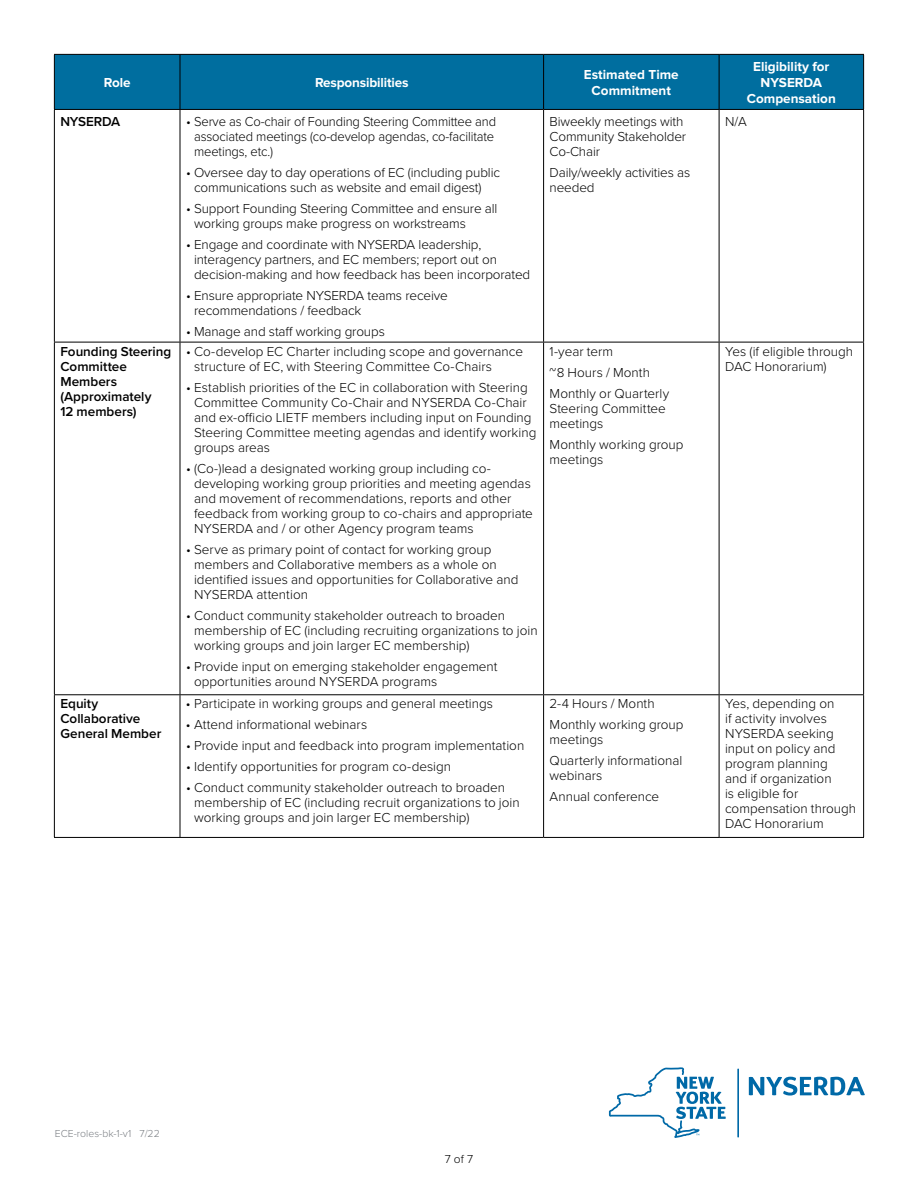
<style>
.page{position:relative;width:918px;height:1188px;background:#fff}
.page>*{position:absolute;margin:0;border:0;box-sizing:border-box;transform-origin:0 0}
.SubHead{font:300 13.5px/15px "Proxima Nova";color:#000}
.Body{font:600 13.5px/15px "Proxima Nova";color:#000}
.SubHead-2{font:700 13.5px/16.2px "Proxima Nova";color:#fff;text-align:center}
.t1{font:300 12px "Proxima Nova";color:#000}
.t2{font:300 10.5px "Proxima Nova";color:#797d82}
</style>
<div class="page">
<div style="left:55px;top:55px;width:808px;height:54px;background:#006e9f"></div>
<hr style="left:54px;top:54px;width:126px;height:1px;background:#000">
<hr style="left:54px;top:55px;width:1px;height:54px;background:#000">
<hr style="left:180px;top:54px;width:364px;height:1px;background:#000">
<hr style="left:180px;top:55px;width:1px;height:54px;background:#000">
<hr style="left:544px;top:54px;width:175px;height:1px;background:#000">
<hr style="left:543px;top:55px;width:1px;height:54px;background:#000">
<hr style="left:719px;top:54px;width:145px;height:1px;background:#000">
<hr style="left:719px;top:55px;width:1px;height:54px;background:#000">
<hr style="left:863px;top:55px;width:1px;height:54px;background:#000">
<hr style="left:54px;top:109px;width:126px;height:1px;background:#000">
<hr style="left:54px;top:110px;width:1px;height:232px;background:#000">
<hr style="left:180px;top:109px;width:364px;height:1px;background:#000">
<hr style="left:180px;top:110px;width:1px;height:232px;background:#000">
<hr style="left:544px;top:109px;width:175px;height:1px;background:#000">
<hr style="left:543px;top:110px;width:1px;height:232px;background:#000">
<hr style="left:719px;top:109px;width:145px;height:1px;background:#000">
<hr style="left:719px;top:110px;width:1px;height:232px;background:#000">
<hr style="left:863px;top:110px;width:1px;height:232px;background:#000">
<hr style="left:54px;top:342px;width:126px;height:1px;background:#000">
<hr style="left:54px;top:342px;width:1px;height:352px;background:#000">
<hr style="left:180px;top:342px;width:364px;height:1px;background:#000">
<hr style="left:180px;top:342px;width:1px;height:352px;background:#000">
<hr style="left:544px;top:342px;width:175px;height:1px;background:#000">
<hr style="left:543px;top:342px;width:1px;height:352px;background:#000">
<hr style="left:719px;top:342px;width:145px;height:1px;background:#000">
<hr style="left:719px;top:342px;width:1px;height:352px;background:#000">
<hr style="left:863px;top:342px;width:1px;height:352px;background:#000">
<hr style="left:54px;top:694px;width:126px;height:1px;background:#000">
<hr style="left:54px;top:695px;width:1px;height:142px;background:#000">
<hr style="left:180px;top:694px;width:364px;height:1px;background:#000">
<hr style="left:180px;top:695px;width:1px;height:142px;background:#000">
<hr style="left:544px;top:694px;width:175px;height:1px;background:#000">
<hr style="left:543px;top:695px;width:1px;height:142px;background:#000">
<hr style="left:719px;top:694px;width:145px;height:1px;background:#000">
<hr style="left:719px;top:695px;width:1px;height:142px;background:#000">
<hr style="left:863px;top:695px;width:1px;height:142px;background:#000">
<hr style="left:54px;top:837px;width:126px;height:1px;background:#000">
<hr style="left:180px;top:837px;width:364px;height:1px;background:#000">
<hr style="left:544px;top:837px;width:175px;height:1px;background:#000">
<hr style="left:719px;top:837px;width:145px;height:1px;background:#000">
<svg style="left:609px;top:1067px;width:117px;height:71px"></svg>
<svg style="left:749px;top:1077px;width:116px;height:19px"></svg>
<hr style="left:737px;top:1069px;width:2px;height:69px;background:#0069a7">
<p class="SubHead-2" style="left:104px;top:75px;width:28px">Role</p>
<p class="SubHead-2" style="left:315px;top:75px;width:95px">Responsibilities</p>
<p class="SubHead-2" style="left:584px;top:67px;width:96px">Estimated Time<br>Commitment</p>
<p class="SubHead-2" style="left:747px;top:59px;width:90px">Eligibility for<br>NYSERDA<br>Compensation</p>
<p class="Body" style="left:60px;top:114px;width:61px">NYSERDA</p>
<p class="SubHead" style="left:194px;top:113px;width:304px;text-indent:-8px">• Serve as Co-chair of Founding Steering Committee and associated meetings (co-develop agendas, co-facilitate meetings, etc.)</p>
<p class="SubHead" style="left:194px;top:164px;width:308px;text-indent:-8px">• Oversee day to day operations of EC (including public communications such as website and email digest)</p>
<p class="SubHead" style="left:194px;top:200px;width:305px;text-indent:-8px">• Support Founding Steering Committee and ensure all working groups make progress on workstreams</p>
<p class="SubHead" style="left:194px;top:236px;width:338px;text-indent:-8px">• Engage and coordinate with NYSERDA leadership, interagency partners, and EC members; report out on decision-making and how feedback has been incorporated</p>
<p class="SubHead" style="left:194px;top:287px;width:255px;text-indent:-8px">• Ensure appropriate NYSERDA teams receive recommendations / feedback</p>
<p class="SubHead" style="left:186px;top:323px;width:200px">• Manage and staff working groups</p>
<p class="SubHead" style="left:725px;top:113px;width:23px">N/A</p>
<p class="SubHead" style="left:550px;top:113px;width:138px">Biweekly meetings with<br>Community Stakeholder<br>Co-Chair</p>
<p class="SubHead" style="left:550px;top:164px;width:142px">Daily/weekly activities as needed</p>
<p class="Body" style="left:60px;top:343px;width:112px">Founding Steering<br>Committee<br>Members (Approximately<br>12 members)</p>
<p class="SubHead" style="left:194px;top:343px;width:331px;text-indent:-8px">• Co-develop EC Charter including scope and governance structure of EC, with Steering Committee Co-Chairs</p>
<p class="SubHead" style="left:194px;top:379px;width:344px;text-indent:-8px">• Establish priorities of the EC in collaboration with Steering Committee Community Co-Chair and NYSERDA Co-Chair and ex-officio LIETF members including input on Founding Steering Committee meeting agendas and identify working groups areas</p>
<p class="SubHead" style="left:194px;top:460px;width:340px;text-indent:-8px">• (Co-)lead a designated working group including co&shy;developing working group priorities and meeting agendas and movement of recommendations, reports and other feedback from working group to co-chairs and appropriate NYSERDA and / or other Agency program teams</p>
<p class="SubHead" style="left:194px;top:541px;width:326px;text-indent:-8px">• Serve as primary point of contact for working group members and Collaborative members as a whole on identified issues and opportunities for Collaborative and NYSERDA attention</p>
<p class="SubHead" style="left:194px;top:607px;width:345px;text-indent:-8px">• Conduct community stakeholder outreach to broaden membership of EC (including recruiting organizations to join working groups and join larger EC membership)</p>
<p class="SubHead" style="left:194px;top:658px;width:305px;text-indent:-8px">• Provide input on emerging stakeholder engagement opportunities around NYSERDA programs</p>
<p class="Body" style="left:60px;top:696px;width:103px">Equity<br>Collaborative<br>General Member</p>
<p class="SubHead" style="left:186px;top:696px;width:309px">• Participate in working groups and general meetings</p>
<p class="SubHead" style="left:186px;top:717px;width:183px">• Attend informational webinars</p>
<p class="SubHead" style="left:186px;top:738px;width:340px">• Provide input and feedback into program implementation</p>
<p class="SubHead" style="left:186px;top:759px;width:267px">• Identify opportunities for program co-design</p>
<p class="SubHead" style="left:194px;top:780px;width:327px;text-indent:-8px">• Conduct community stakeholder outreach to broaden membership of EC (including recruit organizations to join working groups and join larger EC membership)</p>
<p class="SubHead" style="left:550px;top:343px;width:65px">1-year term</p>
<p class="SubHead" style="left:550px;top:364px;width:102px">~8 Hours / Month</p>
<p class="SubHead" style="left:550px;top:385px;width:121px">Monthly or Quarterly<br>Steering Committee meetings</p>
<p class="SubHead" style="left:550px;top:436px;width:135px">Monthly working group meetings</p>
<p class="SubHead" style="left:550px;top:696px;width:107px">2-4 Hours / Month</p>
<p class="SubHead" style="left:550px;top:717px;width:135px">Monthly working group meetings</p>
<p class="SubHead" style="left:550px;top:753px;width:134px">Quarterly informational webinars</p>
<p class="SubHead" style="left:550px;top:789px;width:111px">Annual conference</p>
<p class="SubHead" style="left:725px;top:343px;width:130px">Yes (if eligible through<br>DAC Honorarium)</p>
<p class="SubHead" style="left:725px;top:696px;width:133px">Yes, depending on<br>if activity involves<br>NYSERDA seeking input on policy and program planning<br>and if organization<br>is eligible for compensation through<br>DAC Honorarium</p>
<p class="t2" style="left:55px;top:1125px;width:106px">ECE-roles-bk-1-v1 7/22</p>
<p class="t1" style="left:445px;top:1150px;width:30px">7 of 7</p>
</div>
